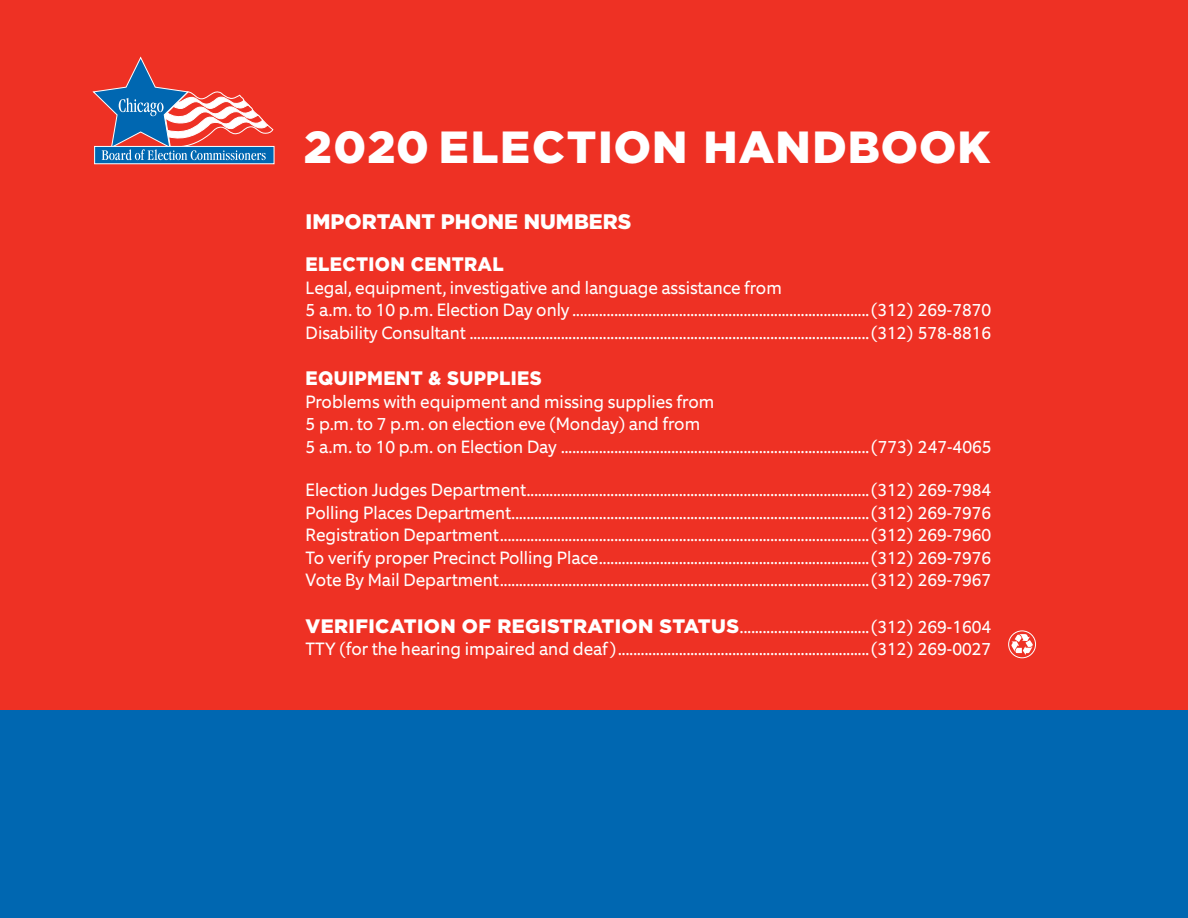
<style>
.page{position:relative;width:1188px;height:918px;background:#fff}
.page>*{position:absolute;margin:0;border:0;box-sizing:border-box;transform-origin:0 0}
.t1{font:900 45px "Gotham";letter-spacing:.02em;color:#fff}
.t2{font:900 21px "Gotham";color:#fff}
.t3{font:900 19.5px "Gotham";letter-spacing:.02em;color:#fff;scale:.94 1}
.t4{font:18px/22.5px "Equip";color:#fff;scale:.94 1}
.s1{font-family:"Gotham";font-weight:900;font-size:19.5px}
</style>
<div class="page">
<div style="left:0;top:0;width:1188px;height:711px;background:#ee3124"></div>
<div style="left:0;top:711px;width:1188px;height:207px;background:#0067b1"></div>
<svg style="left:1011px;top:634px;width:22px;height:21px"></svg>
<div style="left:1008px;top:631px;width:28px;height:27px;border:1px solid #fff;border-radius:50%"></div>
<div style="left:95px;top:146px;width:179px;height:18px;background:#0067b1"></div>
<svg style="left:92px;top:57px;width:181px;height:103px"></svg>
<h1 class="t1" style="left:304px;top:122px;width:688px">2020 ELECTION HANDBOOK</h1>
<p class="t2" style="left:306px;top:210px;width:327px">IMPORTANT PHONE NUMBERS</p>
<p class="t3" style="left:306px;top:253px;width:212px">ELECTION CENTRAL</p>
<p class="t4" style="left:306px;top:276px;width:731px">Legal, equipment, investigative and language assistance from<br>5 a.m. to 10 p.m. Election Day only ..............................................................................(312) 269-7870<br>Disability Consultant .........................................................................................................(312) 578-8816</p>
<p class="t3" style="left:306px;top:367px;width:253px">EQUIPMENT &amp; SUPPLIES</p>
<p class="t4" style="left:306px;top:390px;width:731px">Problems with equipment and missing supplies from<br>5 p.m. to 7 p.m. on election eve (Monday) and from<br>5 a.m. to 10 p.m. on Election Day .................................................................................(773) 247-4065</p>
<p class="t4" style="left:306px;top:479px;width:731px;text-align:justify">Election Judges Department..........................................................................................(312) 269-7984<br>Polling Places Department..............................................................................................(312) 269-7976<br>Registration Department.................................................................................................(312) 269-7960<br>To verify proper Precinct Polling Place.......................................................................(312) 269-7976<br>Vote By Mail Department.................................................................................................(312) 269-7967</p>
<p class="t4" style="left:306px;top:615px;width:731px"><span class="s1">VERIFICATION OF REGISTRATION STATUS</span>..................................(312) 269-1604<br>TTY (for the hearing impaired and deaf)..................................................................(312) 269-0027</p>
</div>
